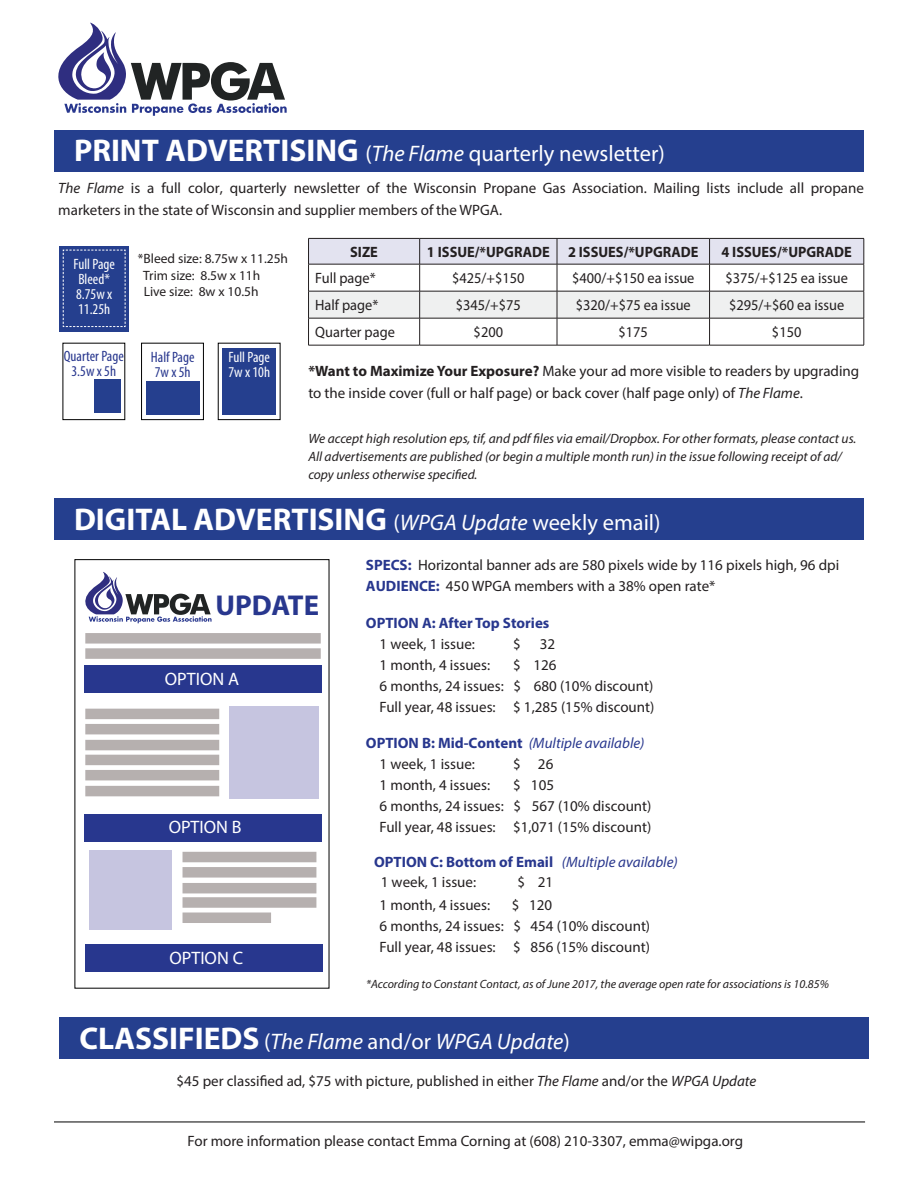
<style>
.page{position:relative;width:918px;height:1188px;background:#fff}
.page>*{position:absolute;margin:0;border:0;box-sizing:border-box;transform-origin:0 0}
.t1{font:700 31.5px "Myriad Pro";color:#fff}
.t2{font:700 28.8px "Myriad Pro";color:#28378e}
.t3{font:22.5px "Myriad Pro";color:#fff}
.t4{font:italic 22.5px "Myriad Pro";color:#fff}
.t5{font:18px "Myriad Pro";color:#fff}
.t6{font:15px/21px "Myriad Pro";color:#231f20}
.t7{font:15px "Myriad Pro";color:#231f20;scale:.96 1}
.t8{font:700 15px/19.8px "Myriad Pro";color:#28378e}
.t9{font:700 15px "Myriad Pro";color:#231f20;scale:.96 1}
.t10{font:condensed 15px/15px "Myriad Pro";color:#fff}
.t11{font:condensed 15px "Myriad Pro";color:#28378e}
.t12{font:italic 15px "Myriad Pro";color:#29378d}
.t13{font:italic 13.5px/18px "Myriad Pro";color:#231f20}
.t14{font:13.5px "Myriad Pro";color:#231f20}
.t15{font:italic 12px "Myriad Pro";color:#231f20}
.s1{font-weight:700;font-size:31.5px}
.s2{font-style:italic}
.s3{font-weight:700}
.s4{font-weight:400;font-size:22.5px}
.s5{font-weight:400;font-style:italic;font-size:22.5px}
.s6{font-weight:700;color:#28378e}
.s7{font-weight:400;font-style:italic}
.s8{font-weight:400;color:#231f20}
.s9{font-weight:700;font-style:normal;font-size:31.5px}
.s10{font-style:normal}
</style>
<div class="page">
<div style="left:59px;top:1018px;width:810px;height:41px;background:#253f8e"></div>
<svg style="left:58px;top:23px;width:229px;height:93px"></svg>
<hr style="left:54px;top:1122px;width:811px;height:1px;background:#000">
<div style="left:54px;top:130px;width:810px;height:41px;background:#253f8e"></div>
<hr style="left:420px;top:345px;width:137px;height:1px;background:#231f20">
<hr style="left:557px;top:345px;width:153px;height:1px;background:#231f20">
<hr style="left:710px;top:345px;width:154px;height:1px;background:#231f20">
<hr style="left:308px;top:345px;width:112px;height:1px;background:#231f20">
<svg style="left:308px;top:238px;width:557px;height:107px"></svg>
<hr style="left:308px;top:264px;width:112px;height:1px;background:#231f20">
<div style="left:59px;top:246px;width:69px;height:86px;background:#253f8e"></div>
<svg style="left:62px;top:249px;width:64px;height:78px"></svg>
<div style="left:223px;top:348px;width:53px;height:67px;background:#253f8e"></div>
<div style="left:141px;top:343px;width:63px;height:77px;border:1px solid #000"></div>
<div style="left:146px;top:381px;width:54px;height:34px;background:#253f8e"></div>
<div style="left:94px;top:380px;width:26px;height:33px;background:#253f8e"></div>
<div style="left:54px;top:499px;width:810px;height:41px;background:#253f8e"></div>
<div style="left:85px;top:944px;width:238px;height:27px;background:#28378e"></div>
<div style="left:84px;top:666px;width:238px;height:27px;background:#28378e"></div>
<div style="left:84px;top:814px;width:238px;height:28px;background:#28378e"></div>
<div style="left:85px;top:709px;width:134px;height:10px;background:#b6b0af"></div>
<div style="left:85px;top:724px;width:134px;height:10px;background:#b6b0af"></div>
<div style="left:85px;top:740px;width:134px;height:10px;background:#b6b0af"></div>
<div style="left:85px;top:755px;width:134px;height:10px;background:#b6b0af"></div>
<div style="left:85px;top:770px;width:134px;height:10px;background:#b6b0af"></div>
<div style="left:85px;top:786px;width:134px;height:10px;background:#b6b0af"></div>
<div style="left:89px;top:851px;width:83px;height:79px;background:#c6c5e0"></div>
<div style="left:230px;top:706px;width:89px;height:93px;background:#c6c5e0"></div>
<div style="left:183px;top:852px;width:133px;height:10px;background:#b6b0af"></div>
<div style="left:183px;top:867px;width:133px;height:11px;background:#b6b0af"></div>
<div style="left:183px;top:883px;width:133px;height:10px;background:#b6b0af"></div>
<div style="left:183px;top:897px;width:133px;height:11px;background:#b6b0af"></div>
<div style="left:183px;top:913px;width:88px;height:10px;background:#b6b0af"></div>
<svg style="left:85px;top:572px;width:127px;height:51px"></svg>
<div style="left:85px;top:633px;width:236px;height:11px;background:#b6b0af"></div>
<div style="left:85px;top:648px;width:236px;height:11px;background:#b6b0af"></div>
<p class="t3" style="left:74px;top:140px;width:592px"><span class="s1">PRINT ADVERTISING</span> (<span class="s2">The Flame</span> quarterly newsletter)</p>
<p class="t6" style="left:58px;top:177px;width:807px;line-height:21.6px"><span class="s2">The Flame</span> is a full color, quarterly newsletter of the Wisconsin Propane Gas Association. Mailing lists include all propane marketers in the state of Wisconsin and supplier members of the WPGA.</p>
<p class="t10" style="left:73px;top:256px;width:43px">Full Page</p>
<p class="t10" style="left:78px;top:271px;width:33px">Bleed*</p>
<p class="t10" style="left:76px;top:286px;width:38px">8.75w x<br>11.25h</p>
<p class="t11" style="left:64px;top:347px;width:62px">Quarter Page</p>
<p class="t11" style="left:72px;top:362px;width:46px">3.5w x 5h</p>
<p class="t14" style="left:138px;top:251px;width:152px">*Bleed size: 8.75w x 11.25h</p>
<p class="t14" style="left:143px;top:267px;width:119px">Trim size: 8.5w x 11h</p>
<p class="t14" style="left:144px;top:283px;width:116px">Live size: 8w x 10.5h</p>
<p class="t11" style="left:151px;top:348px;width:45px">Half Page</p>
<p class="t11" style="left:155px;top:363px;width:37px">7w x 5h</p>
<p class="t10" style="left:228px;top:349px;width:43px">Full Page</p>
<p class="t10" style="left:228px;top:364px;width:43px">7w x 10h</p>
<p class="t9" style="left:350px;top:242px;width:30px">SIZE</p>
<p class="t9" style="left:427px;top:242px;width:129px">1 ISSUE/*UPGRADE</p>
<p class="t9" style="left:568px;top:242px;width:137px">2 ISSUES/*UPGRADE</p>
<p class="t9" style="left:721px;top:242px;width:137px">4 ISSUES/*UPGRADE</p>
<p class="t7" style="left:315px;top:269px;width:64px">Full page*</p>
<p class="t7" style="left:452px;top:269px;width:77px">$425/+$150</p>
<p class="t7" style="left:572px;top:269px;width:129px">$400/+$150 ea issue</p>
<p class="t7" style="left:726px;top:269px;width:129px">$375/+$125 ea issue</p>
<p class="t7" style="left:315px;top:296px;width:67px">Half page*</p>
<p class="t7" style="left:456px;top:296px;width:69px">$345/+$75</p>
<p class="t7" style="left:576px;top:296px;width:121px">$320/+$75 ea issue</p>
<p class="t7" style="left:729px;top:296px;width:121px">$295/+$60 ea issue</p>
<p class="t7" style="left:315px;top:323px;width:84px">Quarter page</p>
<p class="t7" style="left:474px;top:323px;width:32px">$200</p>
<p class="t7" style="left:619px;top:323px;width:32px">$175</p>
<p class="t7" style="left:772px;top:323px;width:32px">$150</p>
<p class="t6" style="left:308px;top:359px;width:552px;line-height:22.5px"><span class="s3">*Want to Maximize Your Exposure?</span> Make your ad more visible to readers by upgrading to the inside cover (full or half page) or back cover (half page only) of <span class="s2">The Flame</span>.</p>
<p class="t13" style="left:308px;top:429px;width:550px">We accept high resolution eps, tif, and pdf files via email/Dropbox. For other formats, please contact us.<br>All advertisements are published (or begin a multiple month run) in the issue following receipt of ad/ copy unless otherwise specified.</p>
<p class="t1" style="left:74px;top:499px;width:588px">DIGITAL ADVERTISING <span class="s4">(</span><span class="s5">WPGA Update</span> <span class="s4">weekly email)</span></p>
<p class="t6" style="left:366px;top:555px;width:475px"><span class="s6">SPECS:</span> Horizontal banner ads are 580 pixels wide by 116 pixels high, 96 dpi<br><span class="s6">AUDIENCE:</span> 450 WPGA members with a 38% open rate*</p>
<p class="t8" style="left:366px;top:612px;width:185px">OPTION A: After Top Stories</p>
<p class="t6" style="left:380px;top:633px;width:97px">1 week, 1 issue:</p>
<p class="t6" style="left:513px;top:633px;width:9px">$</p>
<p class="t6" style="left:540px;top:633px;width:17px">32</p>
<p class="t6" style="left:380px;top:654px;width:112px">1 month, 4 issues:</p>
<p class="t6" style="left:513px;top:654px;width:45px">$ 126</p>
<p class="t6" style="left:380px;top:675px;width:275px">6 months, 24 issues: $ 680 (10% discount)</p>
<p class="t6" style="left:380px;top:696px;width:276px">Full year, 48 issues: $ 1,285 (15% discount)</p>
<p class="t8" style="left:366px;top:732px;width:280px">OPTION B: Mid-Content <span class="s7">(Multiple available)</span></p>
<p class="t6" style="left:380px;top:753px;width:97px">1 week, 1 issue:</p>
<p class="t6" style="left:513px;top:753px;width:42px">$ 26</p>
<p class="t6" style="left:380px;top:774px;width:112px">1 month, 4 issues:</p>
<p class="t6" style="left:513px;top:774px;width:42px">$ 105</p>
<p class="t6" style="left:380px;top:795px;width:273px">6 months, 24 issues: $ 567 (10% discount)</p>
<p class="t6" style="left:380px;top:816px;width:273px">Full year, 48 issues: $1,071 (15% discount)</p>
<p class="t8" style="left:381px;top:852px;width:174px;text-indent:-7px">OPTION C: Bottom of Email<br><span class="s8">1 week, 1 issue:</span></p>
<p class="t2" style="left:215px;top:586px;width:105px">UPDATE</p>
<p class="t5" style="left:165px;top:668px;width:76px">OPTION A</p>
<p class="t5" style="left:169px;top:815px;width:75px">OPTION B</p>
<p class="t12" style="left:562px;top:853px;width:117px">(Multiple available)</p>
<p class="t6" style="left:517px;top:871px;width:37px">$ 21</p>
<p class="t5" style="left:169px;top:947px;width:75px">OPTION C</p>
<p class="t6" style="left:380px;top:894px;width:112px">1 month, 4 issues:</p>
<p class="t6" style="left:512px;top:894px;width:42px">$ 120</p>
<p class="t6" style="left:380px;top:915px;width:272px">6 months, 24 issues: $ 454 (10% discount)</p>
<p class="t6" style="left:380px;top:936px;width:272px">Full year, 48 issues: $ 856 (15% discount)</p>
<p class="t15" style="left:366px;top:977px;width:464px">*According to Constant Contact, as of June 2017, the average open rate for associations is 10.85%</p>
<p class="t4" style="left:79px;top:1027px;width:492px"><span class="s9">CLASSIFIEDS</span> <span class="s10">(</span>The Flame <span class="s10">and/or</span> WPGA Update<span class="s10">)</span></p>
<p class="t6" style="left:176px;top:1070px;width:581px">$45 per classified ad, $75 with picture, published in either <span class="s2">The Flame</span> and/or the <span class="s2">WPGA Update</span></p>
<p class="t6" style="left:188px;top:1130px;width:557px">For more information please contact Emma Corning at (608) 210-3307, emma@wipga.org</p>
</div>
